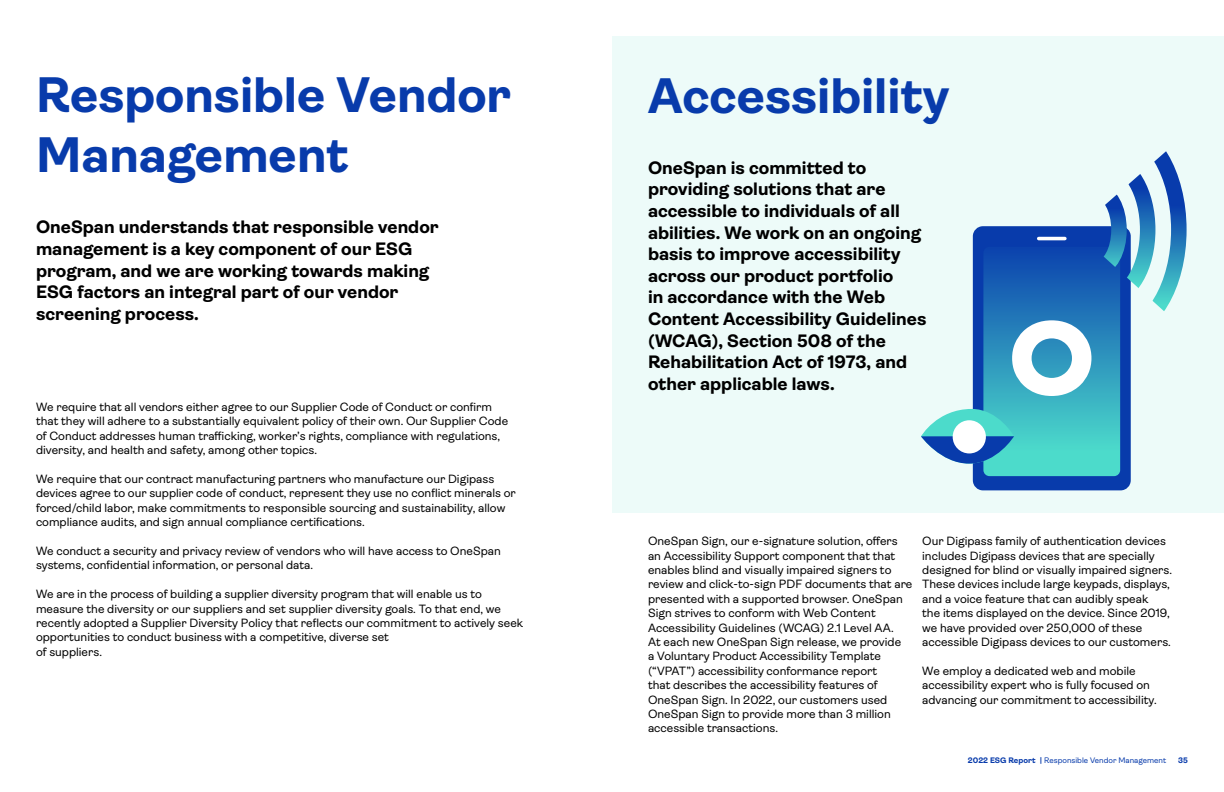
<style>
.page{position:relative;width:1224px;height:792px;background:#fff}
.page>*{position:absolute;margin:0;border:0;box-sizing:border-box;transform-origin:0 0}
.t1{font:700 50px/60px "Ambit";color:#083bab}
.t2{font:700 18px/21.6px "Ambit";color:#000}
.t3{font:12px/14.4px "Ambit";color:#000}
.t4{font:8px "Ambit";color:#083bab}
.t5{font:700 8px "Ambit";color:#083bab}
.s1{font-weight:700}
</style>
<div class="page">
<div style="left:612px;top:36px;width:612px;height:477px;background:#edfbf9"></div>
<div style="left:973px;top:226px;width:158px;height:264px;background:#083bab;border-radius:10px"></div>
<svg style="left:921px;top:151px;width:266px;height:325px"></svg>
<h1 class="t1" style="left:36px;top:65px;width:477px">Responsible Vendor<br>Management</h1>
<h2 class="t2" style="left:36px;top:217px;width:404px">OneSpan understands that responsible vendor management is a key component of our ESG program, and we are working towards making ESG factors an integral part of our vendor screening process.</h2>
<p class="t3" style="left:36px;top:400px;width:474px">We require that all vendors either agree to our Supplier Code of Conduct or confirm that they will adhere to a substantially equivalent policy of their own. Our Supplier Code of Conduct addresses human trafficking, worker’s rights, compliance with regulations, diversity, and health and safety, among other topics.</p>
<p class="t3" style="left:36px;top:472px;width:481px">We require that our contract manufacturing partners who manufacture our Digipass devices agree to our supplier code of conduct, represent they use no conflict minerals or forced/child labor, make commitments to responsible sourcing and sustainability, allow compliance audits, and sign annual compliance certifications.</p>
<p class="t3" style="left:36px;top:544px;width:466px">We conduct a security and privacy review of vendors who will have access to OneSpan systems, confidential information, or personal data.</p>
<p class="t3" style="left:36px;top:587px;width:489px">We are in the process of building a supplier diversity program that will enable us to measure the diversity or our suppliers and set supplier diversity goals. To that end, we recently adopted a Supplier Diversity Policy that reflects our commitment to actively seek opportunities to conduct business with a competitive, diverse set<br>of suppliers.</p>
<h1 class="t1" style="left:648px;top:66px;width:303px">Accessibility</h1>
<p class="t2" style="left:648px;top:157px;width:280px">OneSpan is committed to providing solutions that are accessible to individuals of all abilities. We work on an ongoing basis to improve accessibility across our product portfolio<br>in accordance with the Web<br>Content Accessibility Guidelines (WCAG), Section 508 of the<br>Rehabilitation Act of 1973, and other applicable laws.</p>
<p class="t3" style="left:648px;top:534px;width:266px">OneSpan Sign, our e-signature solution, offers an Accessibility Support component that that enables blind and visually impaired signers to review and click-to-sign PDF documents that are presented with a supported browser. OneSpan Sign strives to conform with Web Content Accessibility Guidelines (WCAG) 2.1 Level AA.<br>At each new OneSpan Sign release, we provide<br>a Voluntary Product Accessibility Template (“VPAT”) accessibility conformance report<br>that describes the accessibility features of OneSpan Sign. In 2022, our customers used OneSpan Sign to provide more than 3 million accessible transactions.</p>
<p class="t3" style="left:922px;top:534px;width:251px">Our Digipass family of authentication devices includes Digipass devices that are specially designed for blind or visually impaired signers.<br>These devices include large keypads, displays, and a voice feature that can audibly speak<br>the items displayed on the device. Since 2019, we have provided over 250,000 of these accessible Digipass devices to our customers.</p>
<p class="t3" style="left:922px;top:664px;width:236px">We employ a dedicated web and mobile accessibility expert who is fully focused on advancing our commitment to accessibility.</p>
<p class="t4" style="left:968px;top:756px;width:200px"><span class="s1">2022 ESG Report |</span> Responsible Vendor Management</p>
<p class="t5" style="left:1178px;top:756px;width:11px">35</p>
</div>
